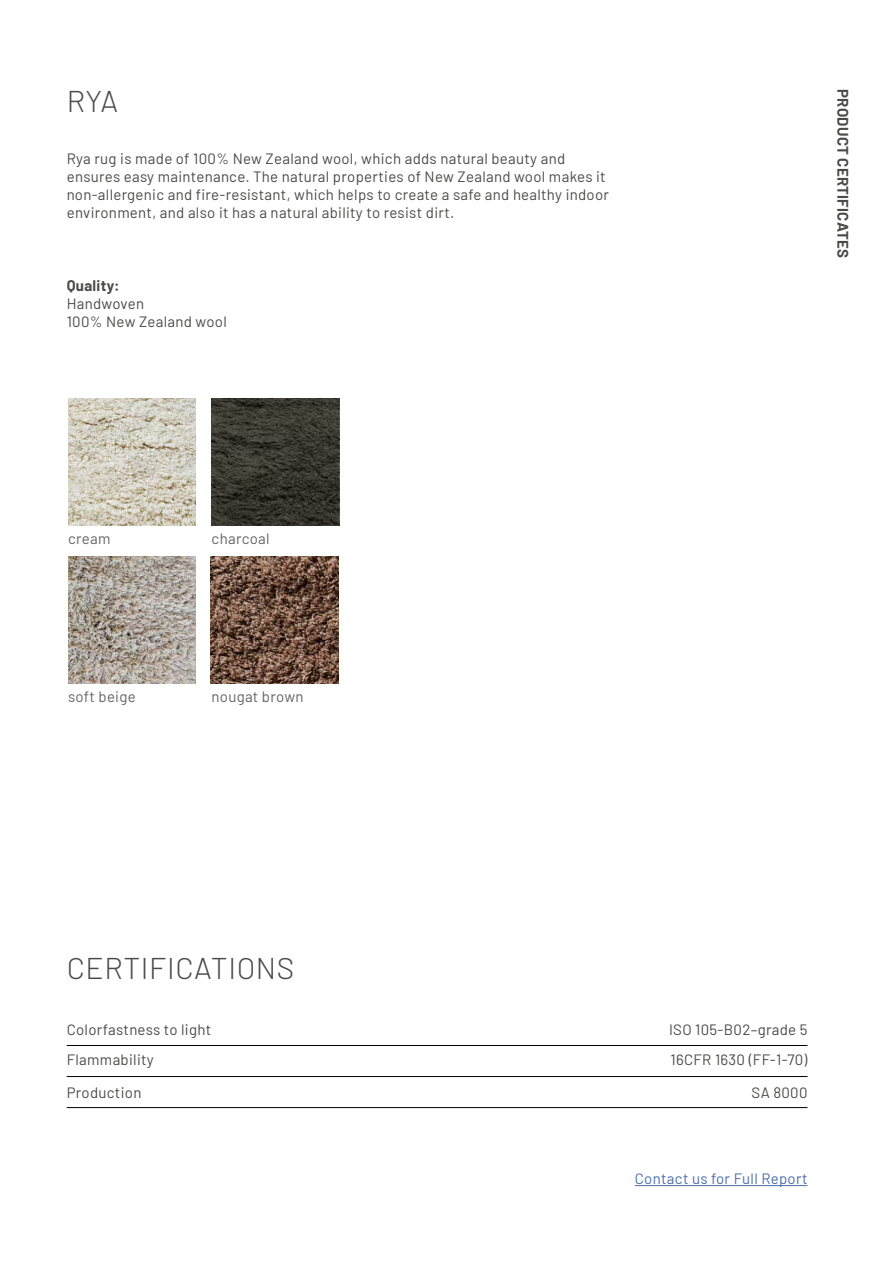
<style>
.page{position:relative;width:893px;height:1263px;background:#fff}
.page>*{position:absolute;margin:0;border:0;box-sizing:border-box;transform-origin:0 0}
.t1{font:300 30px "Barlow";letter-spacing:.02em;color:#4a4a49}
.t2{font:15px/18px "Barlow";letter-spacing:.02em;color:#4a4a49}
.t3{font:15px "Barlow";letter-spacing:.02em;color:#646363}
.t4{font:700 15px "Barlow";letter-spacing:.02em;color:#4a4a49}
.t5{font:15px "Barlow";letter-spacing:.02em;color:#4a6eaa}
</style>
<div class="page">
<hr style="left:67px;top:1045px;width:740px;height:1px;background:#000">
<hr style="left:67px;top:1076px;width:740px;height:1px;background:#000">
<hr style="left:67px;top:1107px;width:740px;height:1px;background:#000">
<hr style="left:635px;top:1185px;width:172px;height:1px;background:#4a6eaa">
<img style="left:68px;top:556px;width:128px;height:128px">
<img style="left:211px;top:556px;width:128px;height:128px">
<img style="left:68px;top:398px;width:128px;height:128px">
<svg style="left:211px;top:398px;width:128px;height:128px"></svg>
<h1 class="t1" style="left:67px;top:80px;width:53px">RYA</h1>
<p class="t4" style="left:854px;top:89px;width:170px;rotate:90deg">PRODUCT CERTIFICATES</p>
<p class="t2" style="left:67px;top:149px;width:544px">Rya rug is made of 100% New Zealand wool, which adds natural beauty and ensures easy maintenance. The natural properties of New Zealand wool makes it non-allergenic and fire-resistant, which helps to create a safe and healthy indoor environment, and also it has a natural ability to resist dirt.</p>
<p class="t4" style="left:67px;top:275px;width:54px">Quality:</p>
<p class="t2" style="left:67px;top:294px;width:162px">Handwoven<br>100% New Zealand wool</p>
<p class="t3" style="left:68px;top:528px;width:44px">cream</p>
<p class="t3" style="left:212px;top:528px;width:60px">charcoal</p>
<p class="t3" style="left:68px;top:685px;width:69px">soft beige</p>
<p class="t3" style="left:212px;top:685px;width:93px">nougat brown</p>
<h1 class="t1" style="left:67px;top:946px;width:229px">CERTIFICATIONS</h1>
<p class="t2" style="left:67px;top:1013px;width:146px;line-height:30px">Colorfastness to light<br>Flammability</p>
<p class="t2" style="left:67px;top:1082px;width:76px">Production</p>
<p class="t2" style="left:669px;top:1013px;width:140px;line-height:30px">ISO 105-B02–grade 5<br>16CFR 1630 (FF-1-70)</p>
<p class="t2" style="left:752px;top:1082px;width:57px">SA 8000</p>
<p class="t5" style="left:635px;top:1168px;width:174px">Contact us for Full Report</p>
</div>
